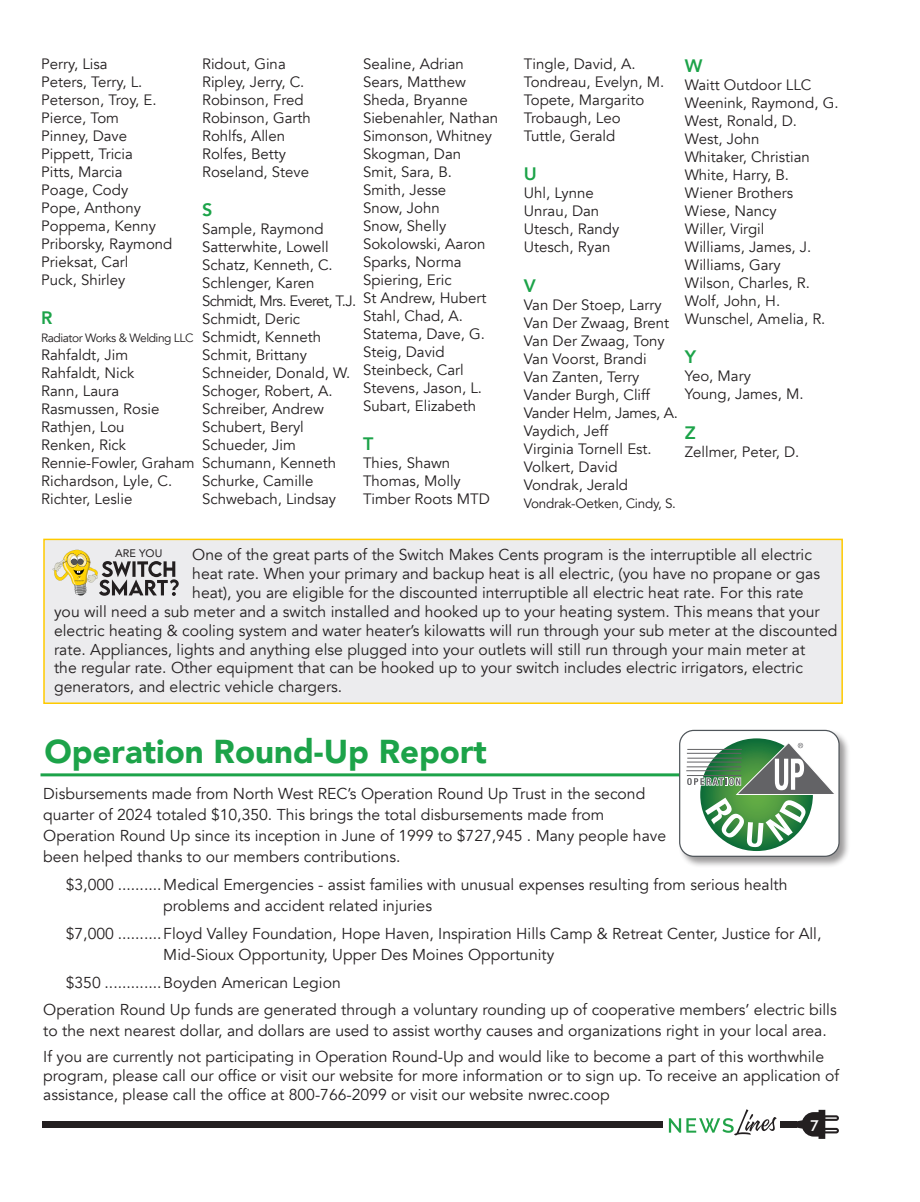
<style>
.page{position:relative;width:920px;height:1202px;background:#fff}
.page>*{position:absolute;margin:0;border:0;box-sizing:border-box;transform-origin:0 0}
.t1{font:900 33px "Avenir";color:#1ca349}
.t2{font:800 18px "Avenir";color:#1ca349}
.t3{font:15.75px/21px "Avenir";color:#231f20}
.t4{font:15px/18px "Avenir";color:#231f20}
.t5{font:600 15px "Raleway";color:#fff}
.t6{font:13.5px "Avenir";letter-spacing:-.02em;color:#231f20}
.t7{font:12px "Avenir";letter-spacing:-.04em;color:#231f20}
.t8{font:10.95px "Avenir";color:#231f20}
</style>
<div class="page">
<svg style="left:796px;top:1109px;width:42px;height:29px"></svg>
<div style="left:42px;top:1121px;width:754px;height:6px;background:#231f20"></div>
<div style="left:663px;top:1115px;width:116px;height:20px;background:#fff"></div>
<svg style="left:668px;top:1109px;width:108px;height:26px"></svg>
<hr style="left:41px;top:773px;width:786px;height:3px;background:#1ca349">
<div style="left:678px;top:728px;width:172px;height:140px;background:#231f20;opacity:.45"></div>
<div style="left:679px;top:730px;width:160px;height:126px;background:#fff;border-radius:14px"></div>
<svg style="left:686px;top:741px;width:148px;height:106px"></svg>
<div style="left:679px;top:730px;width:160px;height:127px;border:1px solid #4f555a;border-radius:14px"></div>
<div style="left:43px;top:538px;width:799px;height:166px;background:#ececee;border:2px solid #ffca00"></div>
<svg style="left:53px;top:550px;width:126px;height:46px"></svg>
<p class="t4" style="left:41px;top:55px;width:133px">Perry, Lisa<br>Peters, Terry, L.<br>Peterson, Troy, E.<br>Pierce, Tom<br>Pinney, Dave<br>Pippett, Tricia<br>Pitts, Marcia<br>Poage, Cody<br>Pope, Anthony<br>Poppema, Kenny<br>Priborsky, Raymond<br>Prieksat, Carl<br>Puck, Shirley</p>
<p class="t2" style="left:41px;top:304px;width:13px">R</p>
<p class="t7" style="left:41px;top:331px;width:154px">Radiator Works &amp; Welding LLC</p>
<p class="t4" style="left:41px;top:346px;width:155px">Rahfaldt, Jim<br>Rahfaldt, Nick<br>Rann, Laura<br>Rasmussen, Rosie<br>Rathjen, Lou<br>Renken, Rick<br>Rennie-Fowler, Graham<br>Richardson, Lyle, C.<br>Richter, Leslie</p>
<p class="t4" style="left:202px;top:55px;width:110px">Ridout, Gina<br>Ripley, Jerry, C.<br>Robinson, Fred<br>Robinson, Garth<br>Rohlfs, Allen<br>Rolfes, Betty<br>Roseland, Steve</p>
<p class="t2" style="left:202px;top:196px;width:12px">S</p>
<p class="t4" style="left:202px;top:220px;width:156px">Sample, Raymond<br>Satterwhite, Lowell<br>Schatz, Kenneth, C.<br>Schlenger, Karen<br>Schmidt, Mrs. Everet, T.J.<br>Schmidt, Deric<br>Schmidt, Kenneth<br>Schmit, Brittany<br>Schneider, Donald, W.<br>Schoger, Robert, A.<br>Schreiber, Andrew<br>Schubert, Beryl<br>Schueder, Jim<br>Schumann, Kenneth<br>Schurke, Camille<br>Schwebach, Lindsay</p>
<p class="t4" style="left:363px;top:55px;width:137px">Sealine, Adrian<br>Sears, Matthew<br>Sheda, Bryanne<br>Siebenahler, Nathan<br>Simonson, Whitney<br>Skogman, Dan<br>Smit, Sara, B.<br>Smith, Jesse<br>Snow, John<br>Snow, Shelly<br>Sokolowski, Aaron<br>Sparks, Norma<br>Spiering, Eric<br>St Andrew, Hubert<br>Stahl, Chad, A.<br>Statema, Dave, G.<br>Steig, David<br>Steinbeck, Carl<br>Stevens, Jason, L.<br>Subart, Elizabeth</p>
<p class="t2" style="left:363px;top:430px;width:12px">T</p>
<p class="t4" style="left:363px;top:454px;width:128px">Thies, Shawn<br>Thomas, Molly<br>Timber Roots MTD</p>
<p class="t4" style="left:524px;top:55px;width:142px">Tingle, David, A.<br>Tondreau, Evelyn, M.<br>Topete, Margarito<br>Trobaugh, Leo<br>Tuttle, Gerald</p>
<p class="t2" style="left:524px;top:160px;width:14px">U</p>
<p class="t4" style="left:524px;top:184px;width:97px">Uhl, Lynne<br>Unrau, Dan<br>Utesch, Randy<br>Utesch, Ryan</p>
<p class="t2" style="left:524px;top:272px;width:14px">V</p>
<p class="t4" style="left:524px;top:296px;width:156px">Van Der Stoep, Larry<br>Van Der Zwaag, Brent<br>Van Der Zwaag, Tony<br>Van Voorst, Brandi<br>Van Zanten, Terry<br>Vander Burgh, Cliff<br>Vander Helm, James, A.<br>Vaydich, Jeff<br>Virginia Tornell Est.<br>Volkert, David<br>Vondrak, Jerald</p>
<p class="t6" style="left:524px;top:495px;width:154px">Vondrak-Oetken, Cindy, S.</p>
<p class="t2" style="left:684px;top:51px;width:19px">W</p>
<p class="t4" style="left:684px;top:76px;width:155px">Waitt Outdoor LLC<br>Weenink, Raymond, G.<br>West, Ronald, D.<br>West, John<br>Whitaker, Christian<br>White, Harry, B.<br>Wiener Brothers<br>Wiese, Nancy<br>Willer, Virgil<br>Williams, James, J.<br>Williams, Gary<br>Wilson, Charles, R.<br>Wolf, John, H.<br>Wunschel, Amelia, R.</p>
<p class="t2" style="left:684px;top:343px;width:13px">Y</p>
<p class="t4" style="left:684px;top:367px;width:120px">Yeo, Mary<br>Young, James, M.</p>
<p class="t2" style="left:684px;top:419px;width:12px">Z</p>
<p class="t4" style="left:684px;top:443px;width:116px">Zellmer, Peter, D.</p>
<p class="t8" style="left:115px;top:544px;width:49px">ARE YOU</p>
<p class="t3" style="left:192px;top:544px;width:621px">One of the great parts of the Switch Makes Cents program is the interruptible all electric</p>
<p class="t3" style="left:192px;top:563px;width:629px">heat rate. When your primary and backup heat is all electric, (you have no propane or gas</p>
<p class="t3" style="left:192px;top:582px;width:613px">heat), you are eligible for the discounted interruptible all electric heat rate. For this rate</p>
<p class="t3" style="left:54px;top:601px;width:767px">you will need a sub meter and a switch installed and hooked up to your heating system. This means that your</p>
<p class="t3" style="left:54px;top:620px;width:784px">electric heating &amp; cooling system and water heater’s kilowatts will run through your sub meter at the discounted</p>
<p class="t3" style="left:54px;top:639px;width:752px">rate. Appliances, lights and anything else plugged into your outlets will still run through your main meter at</p>
<p class="t3" style="left:54px;top:658px;width:750px">the regular rate. Other equipment that can be hooked up to your switch includes electric irrigators, electric</p>
<p class="t3" style="left:54px;top:676px;width:290px">generators, and electric vehicle chargers.</p>
<h1 class="t1" style="left:44px;top:723px;width:444px">Operation Round-Up Report</h1>
<p class="t3" style="left:43px;top:783px;width:624px">Disbursements made from North West REC’s Operation Round Up Trust in the second quarter of 2024 totaled $10,350. This brings the total disbursements made from Operation Round Up since its inception in June of 1999 to $727,945 . Many people have been helped thanks to our members contributions.</p>
<p class="t3" style="left:163px;top:874px;width:625px;text-indent:-97px">$3,000 ..........Medical Emergencies - assist families with unusual expenses resulting from serious health problems and accident related injuries</p>
<p class="t3" style="left:163px;top:923px;width:659px;text-indent:-97px">$7,000 ..........Floyd Valley Foundation, Hope Haven, Inspiration Hills Camp &amp; Retreat Center, Justice for All,<br>Mid-Sioux Opportunity, Upper Des Moines Opportunity</p>
<p class="t3" style="left:43px;top:968px;width:795px;line-height:27.8px;text-indent:22px">$350 .............Boyden American Legion<br>Operation Round Up funds are generated through a voluntary rounding up of cooperative members’ electric bills</p>
<p class="t3" style="left:43px;top:1018px;width:785px;line-height:25.7px">to the next nearest dollar, and dollars are used to assist worthy causes and organizations right in your local area.<br>If you are currently not participating in Operation Round-Up and would like to become a part of this worthwhile</p>
<p class="t3" style="left:43px;top:1066px;width:797px;line-height:18.9px">program, please call our office or visit our website for more information or to sign up. To receive an application of assistance, please call the office at 800-766-2099 or visit our website nwrec.coop</p>
<p class="t5" style="left:810px;top:1114px;width:10px">7</p>
</div>
